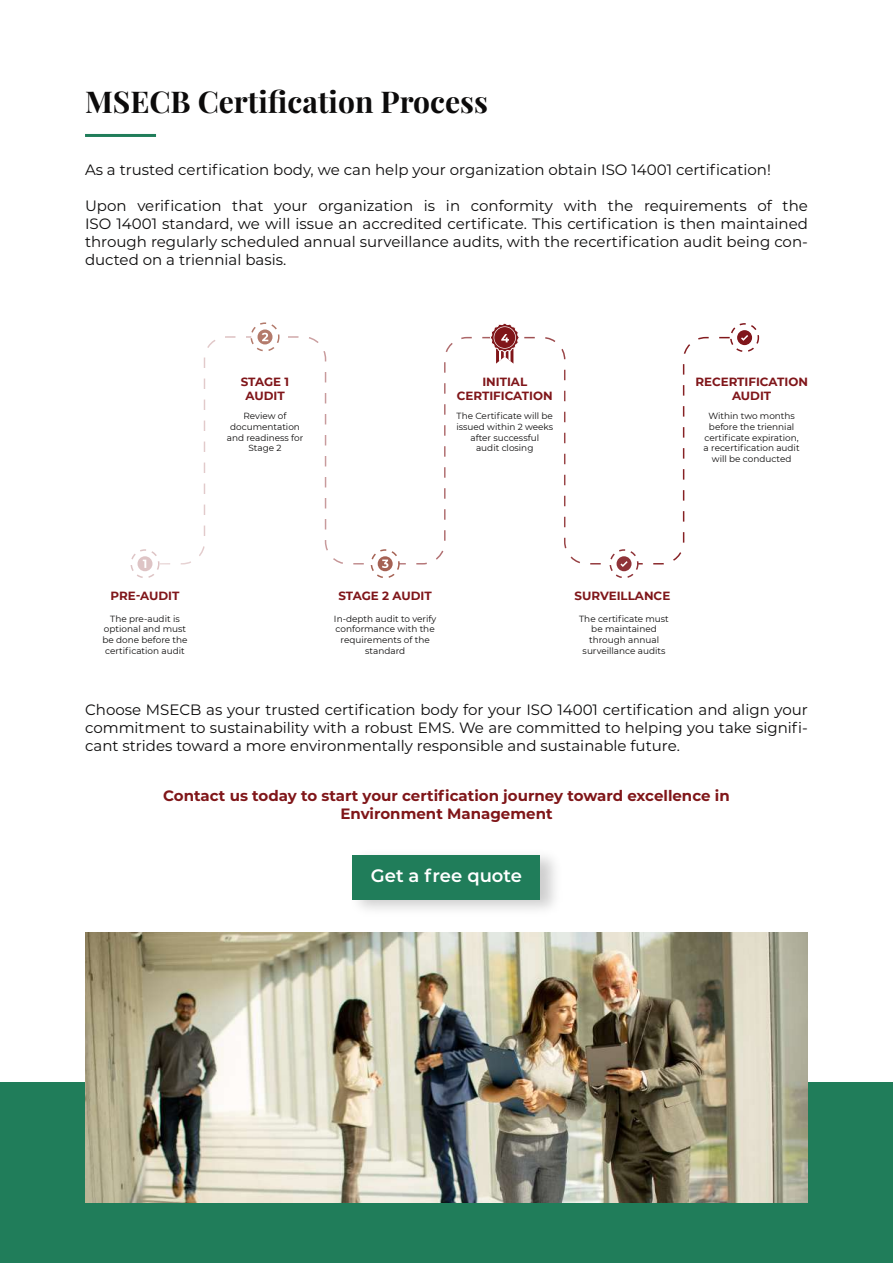
<style>
.page{position:relative;width:893px;height:1263px;background:#fff}
.page>*{position:absolute;margin:0;border:0;box-sizing:border-box;transform-origin:0 0}
.t1{font:700 30px "Playfair Display";color:#0c0b0b}
.t2{font:600 18px "Montserrat";color:#fff}
.t3{font:15px/18px "Montserrat";color:#0c0b0b;text-align:justify}
.t4{font:700 15px/18px "Montserrat";color:#801619;text-align:center}
.t5{font:700 11.85px/14.2px "Montserrat";color:#80161a;text-align:center}
.t6{font:8.85px/10.6px "Montserrat";color:#0c0b0b;text-align:center}
</style>
<div class="page">
<div style="left:0;top:1082px;width:893px;height:181px;background:#207d5a"></div>
<hr style="left:85px;top:134px;width:71px;height:3px;background:#207d5a">
<svg style="left:159px;top:335px;width:573px;height:230px"></svg>
<div style="left:610px;top:550px;width:28px;height:27px;background:#fff;border-radius:50%"></div>
<div style="left:609px;top:549px;width:29px;height:29px;border:2px dashed #8f3338;border-radius:50%"></div>
<div style="left:616px;top:556px;width:15px;height:15px;background:#8f3338;border-radius:50%"></div>
<div style="left:730px;top:323px;width:29px;height:29px;border:2px dashed #80161b;border-radius:50%"></div>
<svg style="left:737px;top:330px;width:15px;height:15px"></svg>
<svg style="left:490px;top:323px;width:30px;height:41px"></svg>
<div style="left:371px;top:550px;width:28px;height:27px;background:#fff;border-radius:50%"></div>
<div style="left:371px;top:549px;width:29px;height:29px;border:2px dashed #a56254;border-radius:50%"></div>
<div style="left:378px;top:556px;width:15px;height:15px;background:#a56254;border-radius:50%"></div>
<svg style="left:382px;top:559px;width:6px;height:9px"></svg>
<div style="left:251px;top:323px;width:28px;height:28px;background:#fff;border-radius:50%"></div>
<div style="left:250px;top:322px;width:29px;height:29px;border:2px dashed #b37a6b;border-radius:50%"></div>
<svg style="left:257px;top:329px;width:15px;height:15px"></svg>
<svg style="left:262px;top:333px;width:6px;height:8px"></svg>
<div style="left:130px;top:549px;width:29px;height:29px;border:2px dashed #dec4c5;border-radius:50%"></div>
<svg style="left:137px;top:556px;width:15px;height:15px"></svg>
<svg style="left:143px;top:560px;width:3px;height:8px"></svg>
<svg style="left:620px;top:561px;width:8px;height:6px"></svg>
<svg style="left:739px;top:333px;width:11px;height:9px"></svg>
<img style="left:352px;top:855px;width:203px;height:55px">
<div style="left:353px;top:855px;width:187px;height:44px;background:#207d5a"></div>
<img style="left:86px;top:932px;width:721px;height:271px">
<h1 class="t1" style="left:85px;top:78px;width:404px">MSECB Certification Process</h1>
<p class="t3" style="left:85px;top:161px;width:687px">As a trusted certification body, we can help your organization obtain ISO 14001 certification!</p>
<p class="t3" style="left:85px;top:197px;width:724px">Upon verification that your organization is in conformity with the requirements of the ISO 14001 standard, we will issue an accredited certificate. This certification is then maintained through regularly scheduled annual surveillance audits, with the recertification audit being con&shy;ducted on a triennial basis.</p>
<p class="t5" style="left:241px;top:374px;width:50px">STAGE 1<br>AUDIT</p>
<p class="t5" style="left:457px;top:374px;width:97px">INITIAL<br>CERTIFICATION</p>
<p class="t6" style="left:227px;top:410px;width:78px">Review of documentation and readiness for<br>Stage 2</p>
<p class="t6" style="left:456px;top:410px;width:98px">The Certificate will be issued within 2 weeks after successful<br>audit closing</p>
<p class="t5" style="left:695px;top:374px;width:114px">RECERTIFICATION<br>AUDIT</p>
<p class="t6" style="left:703px;top:410px;width:97px">Within two months before the triennial certificate expiration, a recertification audit will be conducted</p>
<p class="t5" style="left:111px;top:588px;width:70px">PRE-AUDIT</p>
<p class="t5" style="left:338px;top:588px;width:95px">STAGE 2 AUDIT</p>
<p class="t5" style="left:574px;top:588px;width:97px">SURVEILLANCE</p>
<p class="t6" style="left:102px;top:613px;width:87px">The pre-audit is optional and must be done before the certification audit</p>
<p class="t6" style="left:334px;top:613px;width:104px">In-depth audit to verify conformance with the requirements of the standard</p>
<p class="t6" style="left:579px;top:613px;width:91px">The certificate must be maintained through annual surveillance audits</p>
<p class="t3" style="left:85px;top:700px;width:724px">Choose MSECB as your trusted certification body for your ISO 14001 certification and align your commitment to sustainability with a robust EMS. We are committed to helping you take signifi&shy;cant strides toward a more environmentally responsible and sustainable future.</p>
<p class="t4" style="left:163px;top:785px;width:568px">Contact us today to start your certification journey toward excellence in<br>Environment Management</p>
<p class="t2" style="left:371px;top:863px;width:153px">Get a free quote</p>
</div>
